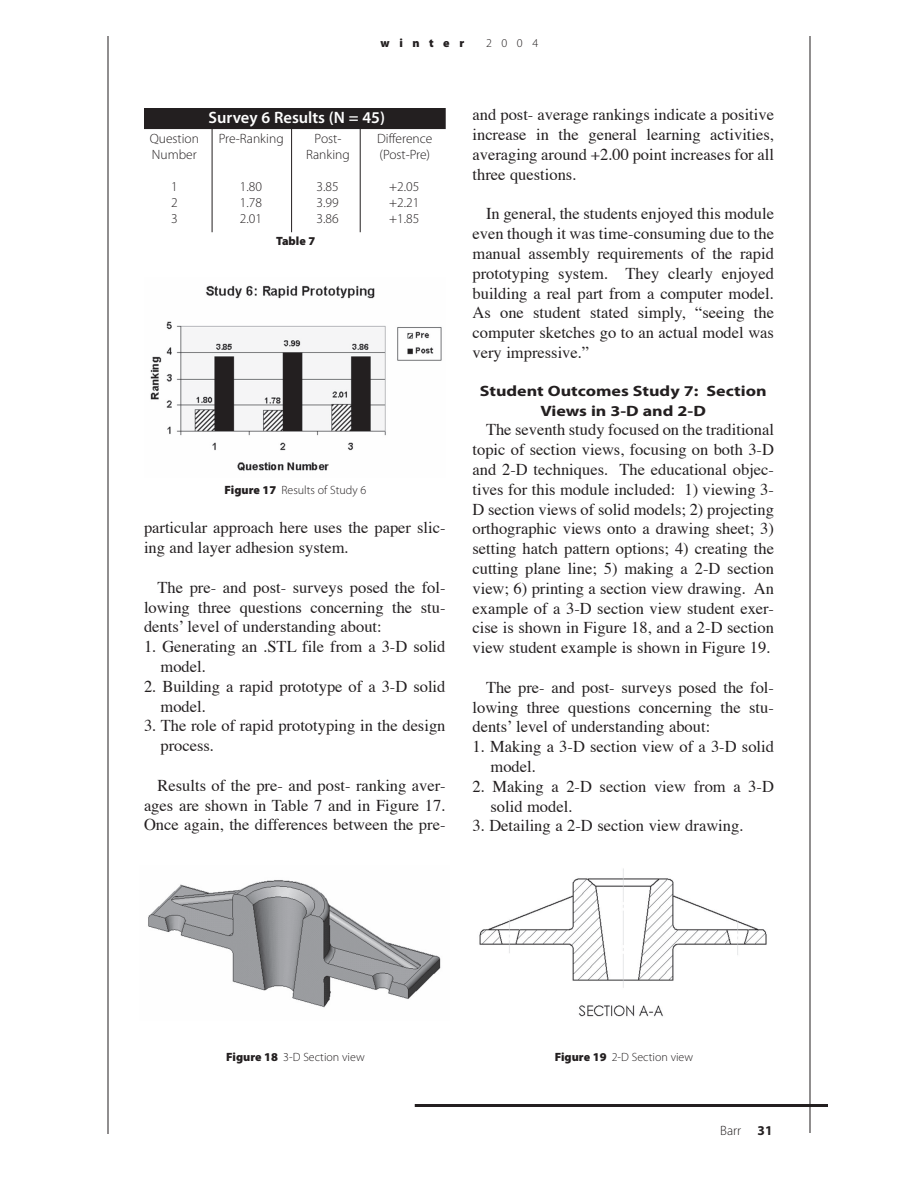
<style>
.page{position:relative;width:918px;height:1188px;background:#fff}
.page>*{position:absolute;margin:0;border:0;box-sizing:border-box;transform-origin:0 0}
.t1{font:16.5px/19.8px "Times";color:#231f20}
.t2{font:600 16.5px "Myriad Pro";color:#fff}
.t3{font:700 15px/19.8px "Myriad Pro";color:#231f20;text-align:center;scale:1.2 1}
.t4{font:300 13.5px/16.2px "Myriad Pro";color:#231f20;text-align:justify}
.t5{font:300 12px "Myriad Pro";color:#231f20}
.t6{font:900 12px "Myriad Pro";letter-spacing:.795em;color:#231f20}
.s1{font-weight:900}
.s2{font-weight:700}
</style>
<div class="page">
<hr style="left:415px;top:1104px;width:413px;height:3px;background:#231f20">
<hr style="left:108px;top:36px;width:1px;height:1098px;background:#231f20">
<hr style="left:810px;top:36px;width:1px;height:1097px;background:#231f20">
<div style="left:145px;top:109px;width:300px;height:19px;background:#231f20"></div>
<div style="left:144px;top:108px;width:302px;height:21px;border:2px solid #231f20"></div>
<hr style="left:212px;top:128px;width:1px;height:104px;background:#231f20">
<hr style="left:291px;top:128px;width:1px;height:104px;background:#231f20">
<hr style="left:360px;top:128px;width:1px;height:104px;background:#231f20">
<img style="left:150px;top:285px;width:292px;height:186px">
<img style="left:148px;top:880px;width:293px;height:128px">
<img style="left:479px;top:868px;width:288px;height:149px">
<p class="t6" style="left:381px;top:36px;width:85px">winter</p>
<p class="t5" style="left:486px;top:37px;width:54px">2004</p>
<p class="t2" style="left:209px;top:108px;width:178px">Survey 6 Results (N = 45)</p>
<p class="t4" style="left:150px;top:131px;width:51px">Question<br>Number</p>
<p class="t4" style="left:219px;top:131px;width:67px">Pre-Ranking</p>
<p class="t4" style="left:306px;top:131px;width:45px;text-align:center">Post-<br>Ranking</p>
<p class="t4" style="left:377px;top:131px;width:57px">Difference (Post-Pre)</p>
<p class="t4" style="left:171px;top:178px;width:8px">1<br>2<br>3</p>
<p class="t4" style="left:240px;top:178px;width:24px">1.80<br>1.78<br>2.01</p>
<p class="t4" style="left:317px;top:178px;width:24px">3.85<br>3.99<br>3.86</p>
<p class="t4" style="left:389px;top:178px;width:32px">+2.05 +2.21 +1.85</p>
<p class="t6" style="left:276px;top:234px;width:41px">Table 7</p>
<p class="t5" style="left:225px;top:483px;width:143px"><span class="s1">Figure 17</span> Results of Study 6</p>
<p class="t1" style="left:144px;top:519px;width:303px">particular approach here uses the paper slic&shy;ing and layer adhesion system.</p>
<p class="t1" style="left:144px;top:578px;width:303px;text-align:justify;text-indent:13px">The pre- and post- surveys posed the fol&shy;lowing three questions concerning the stu&shy;dentsʼ level of understanding about:</p>
<p class="t1" style="left:160px;top:638px;width:286px;text-indent:-16px">1. Generating an .STL file from a 3-D solid model.</p>
<p class="t1" style="left:160px;top:677px;width:286px;text-indent:-16px">2. Building a rapid prototype of a 3-D solid model.</p>
<p class="t1" style="left:160px;top:717px;width:287px;text-indent:-16px">3. The role of rapid prototyping in the design process.</p>
<p class="t1" style="left:144px;top:776px;width:303px;text-align:justify;text-indent:13px">Results of the pre- and post- ranking aver&shy;ages are shown in Table 7 and in Figure 17.<br>Once again, the differences between the pre-</p>
<p class="t1" style="left:473px;top:106px;width:303px;text-align:justify">and post- average rankings indicate a positive increase in the general learning activities, averaging around +2.00 point increases for all three questions.</p>
<p class="t1" style="left:473px;top:205px;width:303px;text-align:justify;text-indent:13px">In general, the students enjoyed this module even though it was time-consuming due to the manual assembly requirements of the rapid prototyping system. They clearly enjoyed building a real part from a computer model.<br>As one student stated simply, “seeing the computer sketches go to an actual model was very impressive.”</p>
<p class="t3" style="left:480px;top:381px;width:241px">Student Outcomes Study 7: Section<br>Views in 3-D and 2-D</p>
<p class="t1" style="left:473px;top:421px;width:303px;text-align:justify;text-indent:13px">The seventh study focused on the traditional topic of section views, focusing on both 3-D and 2-D techniques. The educational objec&shy;tives for this module included: 1) viewing 3- D section views of solid models; 2) projecting orthographic views onto a drawing sheet; 3) setting hatch pattern options; 4) creating the cutting plane line; 5) making a 2-D section view; 6) printing a section view drawing. An example of a 3-D section view student exer&shy;cise is shown in Figure 18, and a 2-D section view student example is shown in Figure 19.</p>
<p class="t1" style="left:473px;top:678px;width:303px;text-align:justify;text-indent:13px">The pre- and post- surveys posed the fol&shy;lowing three questions concerning the stu&shy;dentsʼ level of understanding about:</p>
<p class="t1" style="left:490px;top:738px;width:285px;text-indent:-18px">1. Making a 3-D section view of a 3-D solid model.</p>
<p class="t1" style="left:490px;top:777px;width:285px;text-indent:-18px">2. Making a 2-D section view from a 3-D solid model.</p>
<p class="t1" style="left:472px;top:817px;width:272px">3. Detailing a 2-D section view drawing.</p>
<p class="t5" style="left:226px;top:1050px;width:140px"><span class="s1">Figure 18</span> 3-D Section view</p>
<p class="t5" style="left:555px;top:1050px;width:140px"><span class="s1">Figure 19</span> 2-D Section view</p>
<p class="t4" style="left:720px;top:1122px;width:54px">Barr <span class="s2">31</span></p>
</div>
